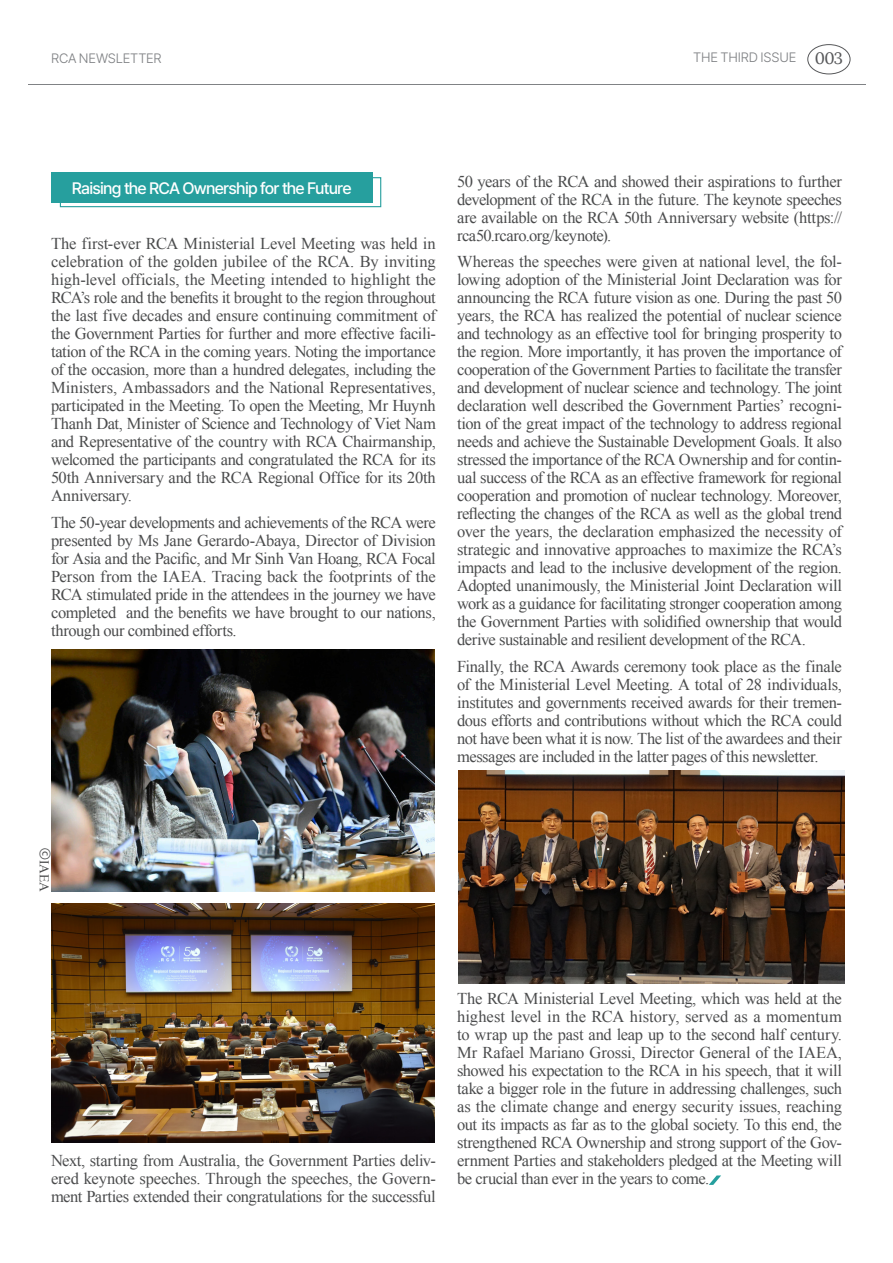
<style>
.page{position:relative;width:893px;height:1263px;background:#fff}
.page>*{position:absolute;margin:0;border:0;box-sizing:border-box;transform-origin:0 0}
.t1{font:16.5px/18px "Times New Roman";letter-spacing:-.025em;color:#4b4c4d;text-align:justify}
.t2{font:500 16.5px "Pretendard";letter-spacing:-.045em;color:#fff}
.t3{font:16.5px "Lora";color:#57585a}
.t4{font:300 13.5px "Pretendard";letter-spacing:-.01em;color:#808285}
.캡션01{font:13.5px "Times New Roman";color:#4b4c4d}
.s1{font-family:"Apple SD Gothic Neo"}
</style>
<div class="page">
<div style="left:807px;top:44px;width:43px;height:30px;border:1px solid #57585a;border-radius:50%"></div>
<hr style="left:28px;top:84px;width:837px;height:1px;background:#808285">
<div style="left:60px;top:177px;width:321px;height:30px;border:1px solid #269f9e"></div>
<div style="left:51px;top:173px;width:322px;height:30px;background:#269f9e"></div>
<svg style="left:709px;top:1175px;width:12px;height:10px"></svg>
<img style="left:51px;top:903px;width:384px;height:239px">
<img style="left:51px;top:649px;width:384px;height:242px">
<img style="left:458px;top:770px;width:386px;height:213px">
<p class="t4" style="left:51px;top:49px;width:112px">RCA NEWSLETTER</p>
<p class="t4" style="left:693px;top:48px;width:105px">THE THIRD ISSUE</p>
<p class="t3" style="left:815px;top:48px;width:30px">003</p>
<p class="t2" style="left:72px;top:176px;width:281px">Raising the RCA Ownership for the Future</p>
<p class="t1" style="left:51px;top:234px;width:386px">The first-ever RCA Ministerial Level Meeting was held in celebration of the golden jubilee of the RCA. By inviting high-level officials, the Meeting intended to highlight the RCA’s role and the benefits it brought to the region throughout the last five decades and ensure continuing commitment of the Government Parties for further and more effective facili&shy;tation of the RCA in the coming years. Noting the importance of the occasion, more than a hundred delegates, including the Ministers, Ambassadors and the National Representatives, participated in the Meeting. To open the Meeting, Mr Huynh Thanh Dat, Minister of Science and Technology of Viet Nam and Representative of the country with RCA Chairmanship, welcomed the participants and congratulated the RCA for its 50th Anniversary and the RCA Regional Office for its 20th Anniversary.</p>
<p class="t1" style="left:51px;top:513px;width:386px">The 50-year developments and achievements of the RCA were presented by Ms Jane Gerardo-Abaya, Director of Division for Asia and the Pacific, and Mr Sinh Van Hoang, RCA Focal Person from the IAEA. Tracing back the footprints of the RCA stimulated pride in the attendees in the journey we have completed and the benefits we have brought to our nations, through our combined efforts.</p>
<p class="t1" style="left:457px;top:172px;width:386px">50 years of the RCA and showed their aspirations to further development of the RCA in the future. The keynote speeches are available on the RCA 50th Anniversary website (https:// rca50.rcaro.org/keynote).</p>
<p class="t1" style="left:457px;top:252px;width:386px">Whereas the speeches were given at national level, the fol&shy;lowing adoption of the Ministerial Joint Declaration was for announcing the RCA future vision as one. During the past 50 years, the RCA has realized the potential of nuclear science and technology as an effective tool for bringing prosperity to the region. More importantly, it has proven the importance of cooperation of the Government Parties to facilitate the transfer and development of nuclear science and technology. The joint declaration well described the Government Parties’ recogni&shy;tion of the great impact of the technology to address regional needs and achieve the Sustainable Development Goals. It also stressed the importance of the RCA Ownership and for contin&shy;ual success of the RCA as an effective framework for regional cooperation and promotion of nuclear technology. Moreover, reflecting the changes of the RCA as well as the global trend over the years, the declaration emphasized the necessity of strategic and innovative approaches to maximize the RCA’s impacts and lead to the inclusive development of the region.<br>Adopted unanimously, the Ministerial Joint Declaration will work as a guidance for facilitating stronger cooperation among the Government Parties with solidified ownership that would derive sustainable and resilient development of the RCA.</p>
<p class="t1" style="left:457px;top:657px;width:386px">Finally, the RCA Awards ceremony took place as the finale of the Ministerial Level Meeting. A total of 28 individuals, institutes and governments received awards for their tremen&shy;dous efforts and contributions without which the RCA could not have been what it is now. The list of the awardees and their messages are included in the latter pages of this newsletter.</p>
<p class="캡션01" style="left:53px;top:848px;width:45px;rotate:90deg"><span class="s1">ⓒ</span>IAEA</p>
<p class="t1" style="left:51px;top:1151px;width:386px">Next, starting from Australia, the Government Parties deliv&shy;ered keynote speeches. Through the speeches, the Govern&shy;ment Parties extended their congratulations for the successful</p>
<p class="t1" style="left:457px;top:989px;width:386px">The RCA Ministerial Level Meeting, which was held at the highest level in the RCA history, served as a momentum to wrap up the past and leap up to the second half century.<br>Mr Rafael Mariano Grossi, Director General of the IAEA, showed his expectation to the RCA in his speech, that it will take a bigger role in the future in addressing challenges, such as the climate change and energy security issues, reaching out its impacts as far as to the global society. To this end, the strengthened RCA Ownership and strong support of the Gov&shy;ernment Parties and stakeholders pledged at the Meeting will be crucial than ever in the years to come.</p>
</div>
